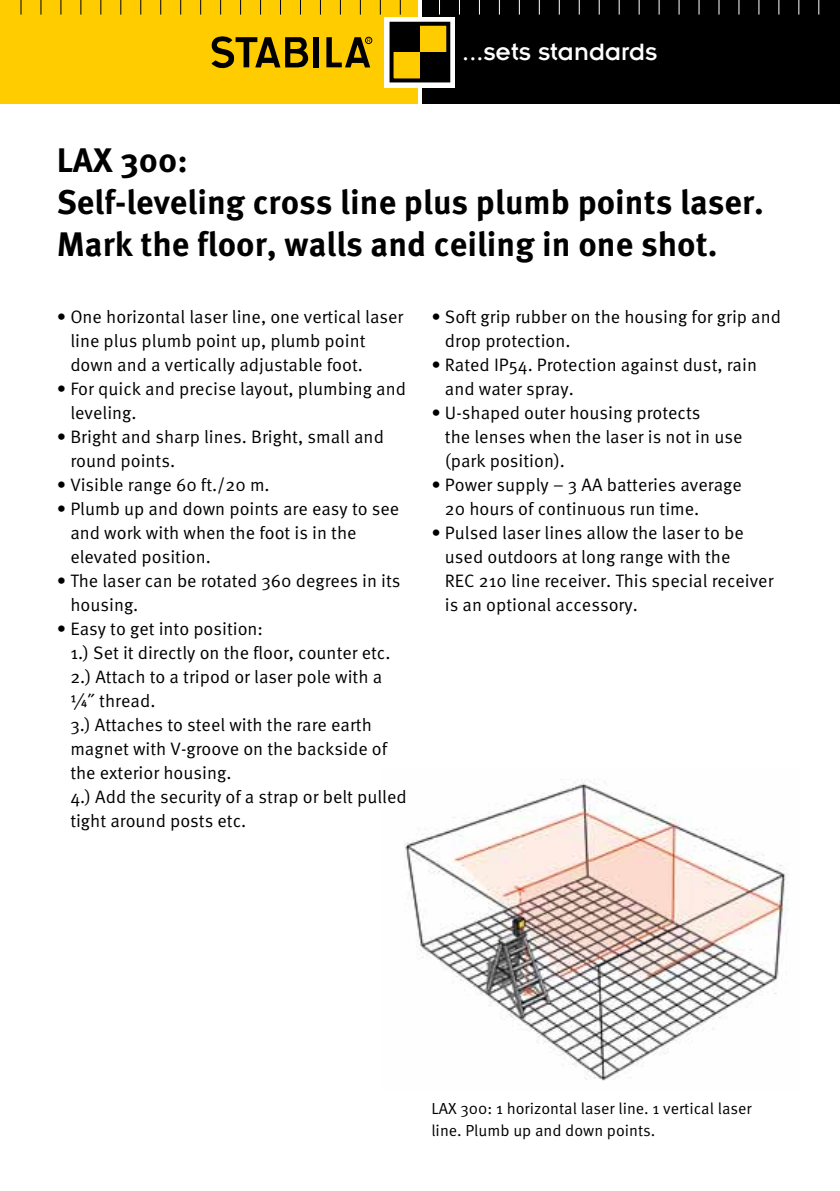
<style>
.page{position:relative;width:840px;height:1191px;background:#fff}
.page>*{position:absolute;margin:0;border:0;box-sizing:border-box;transform-origin:0 0}
.t1{font:700 34px/42px "Meta Pro";color:#000}
.t2{font:26px "Insignia";letter-spacing:.005em;color:#fff}
.t3{font:18px/24px "Meta Pro";color:#000}
.t4{font:16px/22px "Meta Pro";color:#000}
</style>
<div class="page">
<svg style="left:417px;top:0;width:1px;height:104px"></svg>
<div style="left:422px;top:0;width:417px;height:104px;background:#000"></div>
<div style="left:0;top:0;width:417px;height:104px;background:#fc0"></div>
<svg style="left:384px;top:17px;width:71px;height:71px"></svg>
<div style="left:391px;top:52px;width:28px;height:28px;background:#fc0"></div>
<div style="left:419px;top:24px;width:29px;height:28px;background:#fc0"></div>
<div style="left:391px;top:24px;width:28px;height:28px;background:#000"></div>
<div style="left:419px;top:52px;width:29px;height:28px;background:#000"></div>
<div style="left:389px;top:22px;width:61px;height:60px;border:4px solid #000"></div>
<div style="left:365px;top:37px;width:7px;height:7px;border:1px solid #000;border-radius:50%"></div>
<svg style="left:326px;top:37px;width:44px;height:30px"></svg>
<div style="left:313px;top:37px;width:6px;height:30px;background:#000"></div>
<svg style="left:211px;top:36px;width:97px;height:33px"></svg>
<svg style="left:120px;top:0;width:1px;height:15px"></svg>
<svg style="left:100px;top:0;width:1px;height:15px"></svg>
<svg style="left:80px;top:0;width:1px;height:15px"></svg>
<svg style="left:60px;top:0;width:1px;height:15px"></svg>
<svg style="left:40px;top:0;width:1px;height:15px"></svg>
<svg style="left:20px;top:0;width:1px;height:15px"></svg>
<svg style="left:399px;top:0;width:1px;height:15px"></svg>
<svg style="left:379px;top:0;width:1px;height:15px"></svg>
<svg style="left:359px;top:0;width:1px;height:15px"></svg>
<svg style="left:340px;top:0;width:1px;height:15px"></svg>
<svg style="left:320px;top:0;width:1px;height:15px"></svg>
<svg style="left:300px;top:0;width:1px;height:15px"></svg>
<svg style="left:280px;top:0;width:1px;height:15px"></svg>
<svg style="left:260px;top:0;width:1px;height:15px"></svg>
<svg style="left:240px;top:0;width:1px;height:15px"></svg>
<svg style="left:220px;top:0;width:1px;height:15px"></svg>
<svg style="left:200px;top:0;width:1px;height:15px"></svg>
<svg style="left:180px;top:0;width:1px;height:15px"></svg>
<svg style="left:160px;top:0;width:1px;height:15px"></svg>
<svg style="left:140px;top:0;width:1px;height:15px"></svg>
<svg style="left:718px;top:0;width:1px;height:15px"></svg>
<svg style="left:778px;top:0;width:1px;height:15px"></svg>
<svg style="left:758px;top:0;width:1px;height:15px"></svg>
<svg style="left:738px;top:0;width:1px;height:15px"></svg>
<svg style="left:698px;top:0;width:1px;height:15px"></svg>
<svg style="left:678px;top:0;width:1px;height:15px"></svg>
<svg style="left:658px;top:0;width:1px;height:15px"></svg>
<svg style="left:638px;top:0;width:1px;height:15px"></svg>
<svg style="left:618px;top:0;width:1px;height:15px"></svg>
<svg style="left:598px;top:0;width:1px;height:15px"></svg>
<svg style="left:578px;top:0;width:1px;height:15px"></svg>
<svg style="left:558px;top:0;width:1px;height:15px"></svg>
<svg style="left:538px;top:0;width:1px;height:15px"></svg>
<svg style="left:518px;top:0;width:1px;height:15px"></svg>
<svg style="left:498px;top:0;width:1px;height:15px"></svg>
<svg style="left:478px;top:0;width:1px;height:14px"></svg>
<svg style="left:439px;top:0;width:1px;height:15px"></svg>
<img style="left:404px;top:779px;width:385px;height:302px">
<h2 class="t2" style="left:462px;top:39px;width:196px">...sets standards</h2>
<h1 class="t1" style="left:57px;top:137px;width:708px">LAX 300:<br>Self-leveling cross line plus plumb points laser.<br>Mark the floor, walls and ceiling in one shot.</h1>
<p class="t3" style="left:70px;top:305px;width:334px;text-indent:-14px">• One horizontal laser line, one vertical laser line plus plumb point up, plumb point down and a vertically adjustable foot.</p>
<p class="t3" style="left:70px;top:377px;width:337px;text-indent:-14px">• For quick and precise layout, plumbing and leveling.</p>
<p class="t3" style="left:70px;top:425px;width:315px;text-indent:-14px">• Bright and sharp lines. Bright, small and round points.</p>
<p class="t3" style="left:57px;top:473px;width:214px">• Visible range 60 ft./20 m.</p>
<p class="t3" style="left:70px;top:496px;width:330px;text-indent:-14px">• Plumb up and down points are easy to see and work with when the foot is in the elevated position.</p>
<p class="t3" style="left:70px;top:568px;width:331px;text-indent:-14px">• The laser can be rotated 360 degrees in its housing.</p>
<p class="t3" style="left:70px;top:616px;width:338px;text-indent:-14px">• Easy to get into position:<br>1.) Set it directly on the floor, counter etc.<br>2.) Attach to a tripod or laser pole with a ¼˝ thread.<br>3.) Attaches to steel with the rare earth magnet with V-groove on the backside of the exterior housing.<br>4.) Add the security of a strap or belt pulled tight around posts etc.</p>
<p class="t3" style="left:444px;top:304px;width:337px;text-indent:-14px">• Soft grip rubber on the housing for grip and drop protection.</p>
<p class="t3" style="left:444px;top:352px;width:313px;text-indent:-14px">• Rated IP54. Protection against dust, rain and water spray.</p>
<p class="t3" style="left:444px;top:400px;width:299px;text-indent:-14px">• U-shaped outer housing protects<br>the lenses when the laser is not in use (park position).</p>
<p class="t3" style="left:444px;top:472px;width:298px;text-indent:-14px">• Power supply – 3 AA batteries average<br>20 hours of continuous run time.</p>
<p class="t3" style="left:444px;top:520px;width:330px;text-indent:-14px">• Pulsed laser lines allow the laser to be used outdoors at long range with the<br>REC 210 line receiver. This special receiver is an optional accessory.</p>
<p class="t4" style="left:431px;top:1097px;width:322px">LAX 300: 1 horizontal laser line. 1 vertical laser line. Plumb up and down points.</p>
</div>
